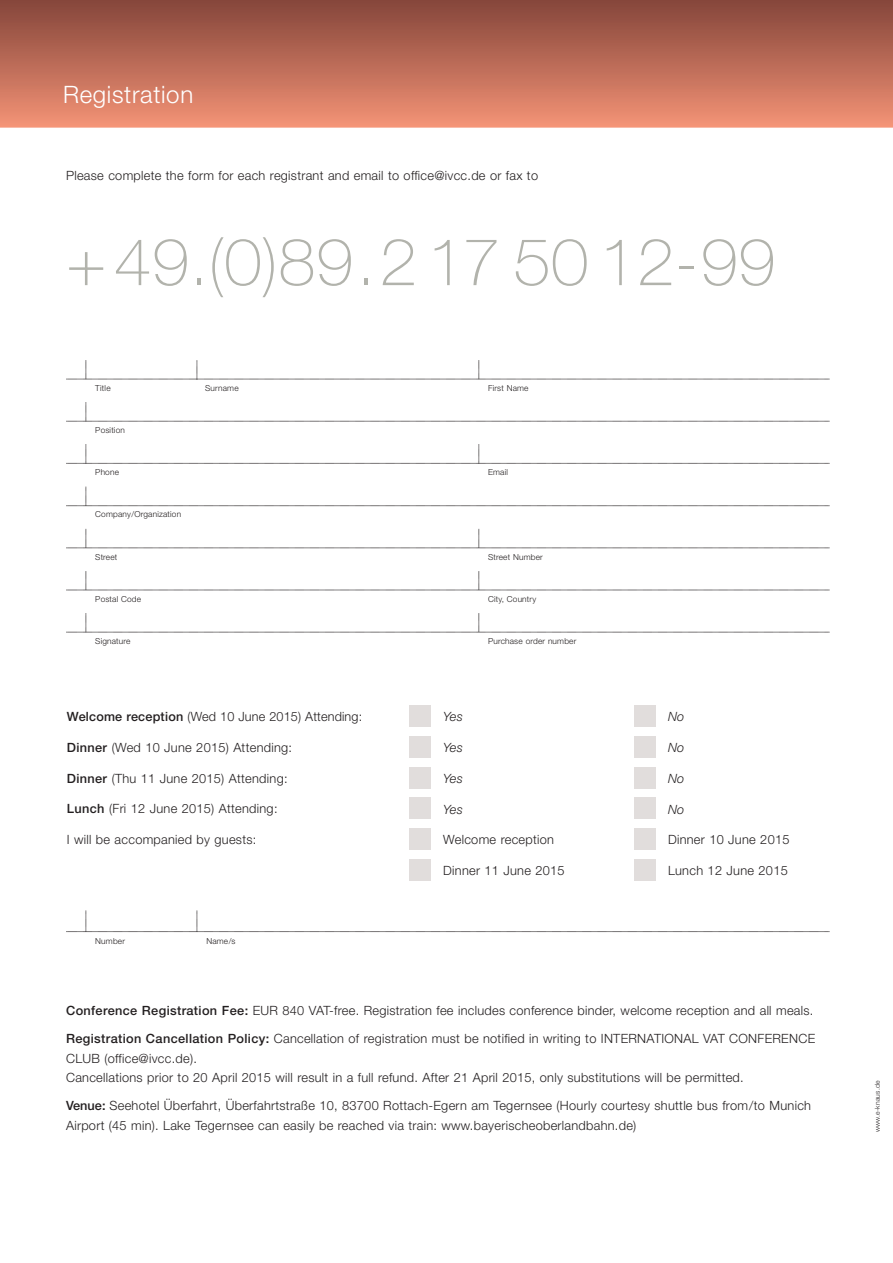
<style>
.page{position:relative;width:893px;height:1263px;background:#fff}
.page>*{position:absolute;margin:0;border:0;box-sizing:border-box;transform-origin:0 0}
.t1{font:100 65.55px "Helvetica Neue";color:#b2b3ac}
.t2{font:300 24px "Helvetica Neue";letter-spacing:.03em;color:#fff}
.t3{font:300 12.75px/19.5px "Helvetica Neue";letter-spacing:.02em;color:#231f20}
.t4{font:italic 300 12.75px "Helvetica Neue";letter-spacing:.02em;color:#231f20}
.t5{font:300 8.25px "Helvetica Neue";letter-spacing:.02em;color:#231f20}
.t6{font:300 6.75px "Helvetica Neue";letter-spacing:.02em;color:#231f20}
.s1{font-weight:500}
</style>
<div class="page">
<img style="left:0;top:0;width:892px;height:128px">
<svg style="left:66px;top:402px;width:763px;height:20px"></svg>
<svg style="left:66px;top:444px;width:763px;height:20px"></svg>
<svg style="left:66px;top:487px;width:763px;height:19px"></svg>
<svg style="left:66px;top:529px;width:763px;height:20px"></svg>
<svg style="left:66px;top:571px;width:763px;height:20px"></svg>
<svg style="left:66px;top:613px;width:763px;height:20px"></svg>
<div style="left:409px;top:705px;width:21px;height:22px;background:#e1dddc"></div>
<div style="left:634px;top:705px;width:21px;height:22px;background:#e1dddc"></div>
<div style="left:409px;top:736px;width:21px;height:21px;background:#e1dddc"></div>
<div style="left:634px;top:736px;width:21px;height:21px;background:#e1dddc"></div>
<div style="left:409px;top:767px;width:21px;height:21px;background:#e1dddc"></div>
<div style="left:634px;top:767px;width:21px;height:21px;background:#e1dddc"></div>
<div style="left:409px;top:798px;width:21px;height:21px;background:#e1dddc"></div>
<div style="left:634px;top:798px;width:21px;height:21px;background:#e1dddc"></div>
<div style="left:409px;top:828px;width:21px;height:22px;background:#e1dddc"></div>
<div style="left:634px;top:828px;width:21px;height:22px;background:#e1dddc"></div>
<div style="left:409px;top:859px;width:21px;height:21px;background:#e1dddc"></div>
<div style="left:634px;top:859px;width:21px;height:21px;background:#e1dddc"></div>
<svg style="left:66px;top:911px;width:763px;height:21px"></svg>
<svg style="left:66px;top:360px;width:763px;height:20px"></svg>
<h2 class="t2" style="left:63px;top:85px;width:132px">Registration</h2>
<p class="t3" style="left:66px;top:167px;width:473px">Please complete the form for each registrant and email to office@ivcc.de or fax to</p>
<h1 class="t1" style="left:66px;top:238px;width:711px">+49.(0)89.2 17 50 12-99</h1>
<p class="t5" style="left:95px;top:385px;width:17px">Title</p>
<p class="t5" style="left:205px;top:385px;width:35px">Surname</p>
<p class="t5" style="left:95px;top:427px;width:31px">Position</p>
<p class="t5" style="left:95px;top:469px;width:25px">Phone</p>
<p class="t5" style="left:488px;top:385px;width:42px">First Name</p>
<p class="t5" style="left:488px;top:469px;width:21px">Email</p>
<p class="t5" style="left:95px;top:512px;width:87px">Company/Organization</p>
<p class="t5" style="left:95px;top:554px;width:24px">Street</p>
<p class="t5" style="left:488px;top:554px;width:56px">Street Number</p>
<p class="t5" style="left:95px;top:596px;width:47px">Postal Code</p>
<p class="t5" style="left:488px;top:596px;width:50px">City, Country</p>
<p class="t5" style="left:95px;top:638px;width:37px">Signature</p>
<p class="t5" style="left:488px;top:638px;width:90px">Purchase order number</p>
<p class="t3" style="left:67px;top:708px;width:297px"><span class="s1">Welcome reception</span> (Wed 10 June 2015) Attending:</p>
<p class="t3" style="left:67px;top:739px;width:227px"><span class="s1">Dinner</span> (Wed 10 June 2015) Attending:</p>
<p class="t3" style="left:67px;top:770px;width:222px"><span class="s1">Dinner</span> (Thu 11 June 2015) Attending:</p>
<p class="t3" style="left:67px;top:800px;width:212px"><span class="s1">Lunch</span> (Fri 12 June 2015) Attending:</p>
<p class="t3" style="left:67px;top:831px;width:191px">I will be accompanied by guests:</p>
<p class="t5" style="left:95px;top:938px;width:31px">Number</p>
<p class="t5" style="left:206px;top:938px;width:31px">Name/s</p>
<p class="t4" style="left:443px;top:712px;width:21px">Yes</p>
<p class="t4" style="left:668px;top:712px;width:18px">No</p>
<p class="t4" style="left:443px;top:743px;width:21px">Yes</p>
<p class="t4" style="left:668px;top:743px;width:18px">No</p>
<p class="t4" style="left:443px;top:773px;width:21px">Yes</p>
<p class="t4" style="left:668px;top:773px;width:18px">No</p>
<p class="t4" style="left:443px;top:804px;width:21px">Yes</p>
<p class="t4" style="left:668px;top:804px;width:18px">No</p>
<p class="t3" style="left:443px;top:831px;width:112px">Welcome reception</p>
<p class="t3" style="left:668px;top:831px;width:123px">Dinner 10 June 2015</p>
<p class="t3" style="left:443px;top:862px;width:123px">Dinner 11 June 2015</p>
<p class="t3" style="left:668px;top:862px;width:121px">Lunch 12 June 2015</p>
<p class="t3" style="left:66px;top:998px;width:750px;line-height:28px"><span class="s1">Conference Registration Fee:</span> EUR 840 VAT-free. Registration fee includes conference binder, welcome reception and all meals.<br><span class="s1">Registration Cancellation Policy:</span> Cancellation of registration must be notified in writing to INTERNATIONAL VAT CONFERENCE</p>
<p class="t3" style="left:66px;top:1049px;width:679px">CLUB (office@ivcc.de).<br>Cancellations prior to 20 April 2015 will result in a full refund. After 21 April 2015, only substitutions will be permitted.</p>
<p class="t3" style="left:66px;top:1097px;width:746px"><span class="s1">Venue:</span> Seehotel Überfahrt, Überfahrtstraße 10, 83700 Rottach-Egern am Tegernsee (Hourly courtesy shuttle bus from/to Munich<br>Airport (45 min). Lake Tegernsee can easily be reached via train: www.bayerischeoberlandbahn.de)</p>
<p class="t6" style="left:875px;top:1132px;width:53px;rotate:-90deg">www.e-knaus.de</p>
</div>
